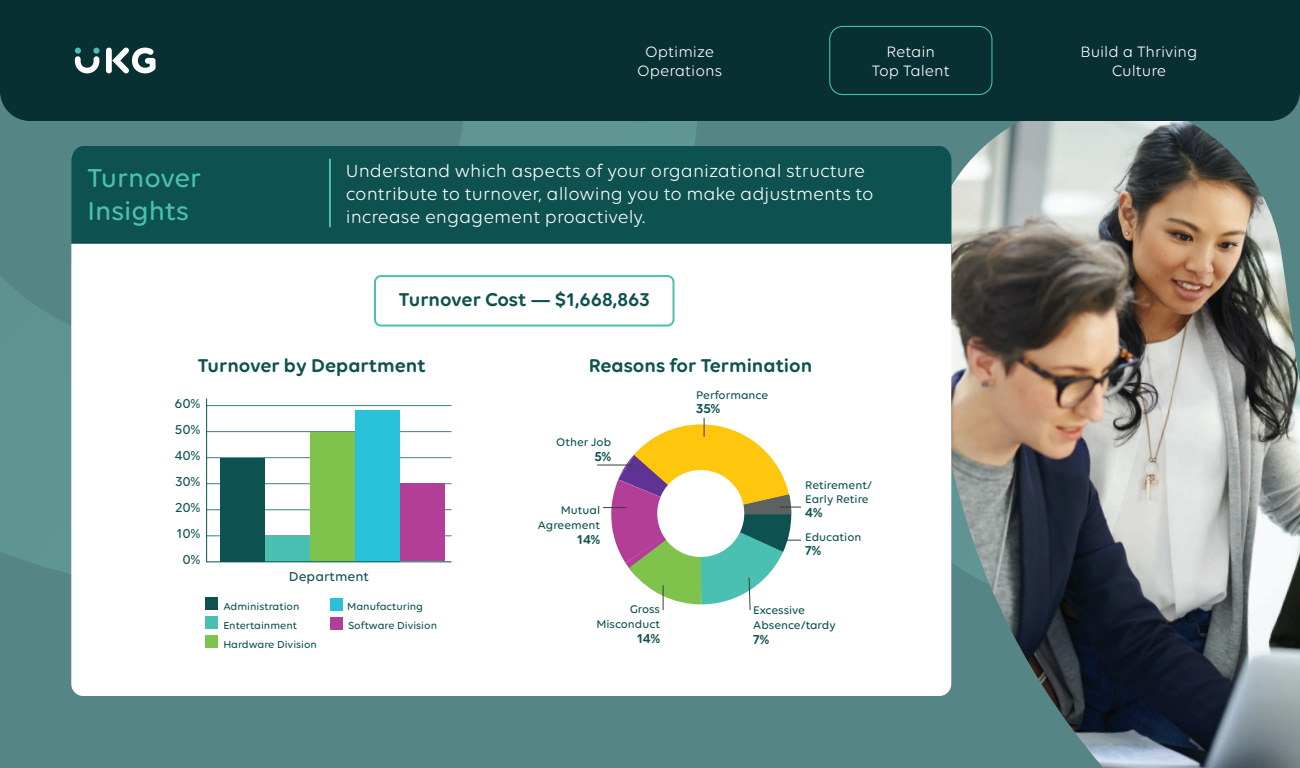
<style>
.page{position:relative;width:1300px;height:768px;background:#568585}
.page>*{position:absolute;margin:0;border:0;box-sizing:border-box;transform-origin:0 0}
.t1{font:500 28px/33.6px "Volte Rounded";color:#49c0b2}
.t2{font:600 20px "Volte Rounded";color:#0e5151}
.t3{font:19px/22.8px "Volte Rounded";color:#fff}
.t4{font:16.2px/19.5px "Volte Rounded";color:#fff;text-align:center}
.t5{font:500 14px/26px "Volte Rounded";color:#0e5151;text-align:center}
.t6{font:600 14px "Volte Rounded";color:#0e5151}
.t7{font:500 12px/15px "Volte Rounded";color:#0e5151}
.t8{font:500 11px/19px "Volte Rounded";color:#0e5151}
</style>
<div class="page">
<svg style="left:0;top:121px;width:697px;height:453px"></svg>
<img style="left:951px;top:121px;width:349px;height:647px">
<div style="left:71px;top:146px;width:880px;height:98px;background:#0e5151"></div>
<hr style="left:329px;top:160px;width:2px;height:66px;background:#49c0b2">
<div style="left:71px;top:244px;width:880px;height:452px;background:#fff"></div>
<svg style="left:206px;top:398px;width:246px;height:165px;background:#97ccbe"></svg>
<div style="left:400px;top:484px;width:45px;height:77px;background:#b33e97"></div>
<div style="left:205px;top:598px;width:12px;height:12px;background:#0e5151"></div>
<div style="left:205px;top:617px;width:12px;height:12px;background:#49c0b2"></div>
<div style="left:205px;top:636px;width:12px;height:12px;background:#7fc34c"></div>
<div style="left:330px;top:598px;width:12px;height:12px;background:#29c0da"></div>
<div style="left:330px;top:617px;width:12px;height:12px;background:#b33e97"></div>
<div style="left:374px;top:275px;width:301px;height:52px;border:2px solid #49c0b2;border-radius:6px"></div>
<hr style="left:597px;top:465px;width:36px;height:1px;background:#363c3a">
<svg style="left:603px;top:418px;width:198px;height:193px;background:#c4c29a"></svg>
<div style="left:657px;top:470px;width:87px;height:87px;background:#fff;border-radius:50%"></div>
<div style="left:0;top:0;width:1300px;height:121px;background:#083032"></div>
<div style="left:106px;top:48px;width:6px;height:25px;background:#fff;border-radius:3px"></div>
<svg style="left:112px;top:48px;width:44px;height:25px"></svg>
<svg style="left:75px;top:48px;width:24px;height:25px"></svg>
<div style="left:829px;top:26px;width:163px;height:69px;border:1px solid #49c0b2;border-radius:13px"></div>
<h1 class="t1" style="left:87px;top:160px;width:115px">Turnover<br>Insights</h1>
<p class="t4" style="left:637px;top:41px;width:87px">Optimize<br>Operations</p>
<p class="t4" style="left:1081px;top:41px;width:118px">Build a Thriving<br>Culture</p>
<p class="t4" style="left:872px;top:41px;width:79px">Retain<br>Top Talent</p>
<p class="t3" style="left:346px;top:159px;width:529px">Understand which aspects of your organizational structure contribute to turnover, allowing you to make adjustments to increase engagement proactively.</p>
<p class="t2" style="left:399px;top:288px;width:252px">Turnover Cost — $1,668,863</p>
<p class="t2" style="left:198px;top:353px;width:229px">Turnover by Department</p>
<p class="t5" style="left:175px;top:390px;width:27px">60%<br>50%<br>40%<br>30%<br>20%<br>10%<br>0%</p>
<p class="t5" style="left:289px;top:563px;width:82px">Department</p>
<p class="t8" style="left:223px;top:597px;width:95px">Administration<br>Entertainment<br>Hardware Division</p>
<p class="t8" style="left:347px;top:597px;width:91px">Manufacturing<br>Software Division</p>
<p class="t2" style="left:589px;top:353px;width:225px">Reasons for Termination</p>
<p class="t7" style="left:696px;top:388px;width:73px">Performance</p>
<p class="t6" style="left:696px;top:401px;width:25px">35%</p>
<p class="t7" style="left:556px;top:434px;width:57px">Other Job</p>
<p class="t6" style="left:594px;top:448px;width:18px">5%</p>
<p class="t7" style="left:538px;top:502px;width:64px;text-align:right">Mutual<br>Agreement</p>
<p class="t6" style="left:577px;top:531px;width:25px">14%</p>
<p class="t7" style="left:596px;top:602px;width:65px;text-align:right">Gross<br>Misconduct</p>
<p class="t6" style="left:637px;top:631px;width:25px">14%</p>
<p class="t7" style="left:805px;top:478px;width:68px;line-height:14px">Retirement/<br>Early Retire</p>
<p class="t6" style="left:805px;top:505px;width:19px">4%</p>
<p class="t7" style="left:805px;top:530px;width:58px">Education</p>
<p class="t6" style="left:805px;top:543px;width:17px">7%</p>
<p class="t7" style="left:753px;top:603px;width:84px">Excessive<br>Absence/tardy</p>
<p class="t6" style="left:753px;top:632px;width:17px">7%</p>
</div>
